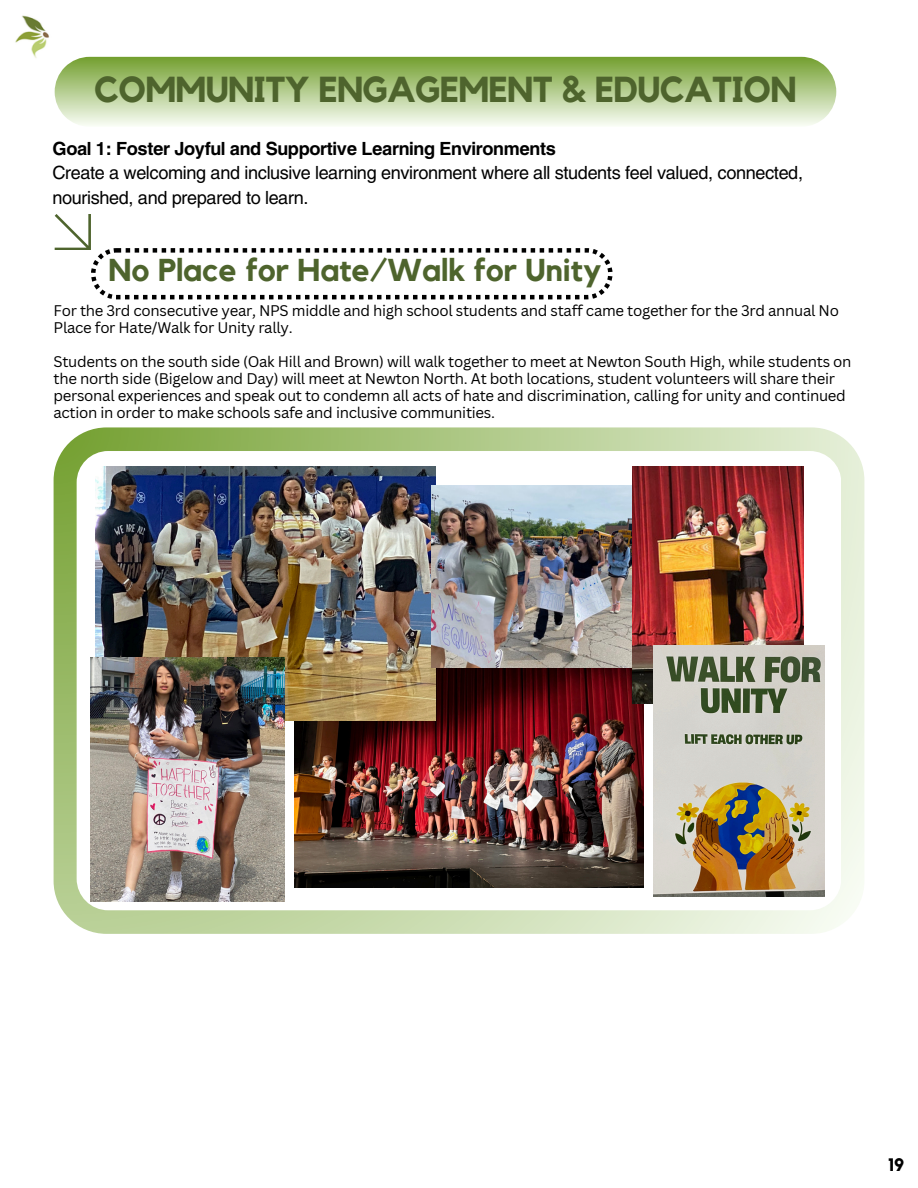
<style>
.page{position:relative;width:918px;height:1188px;background:#fff}
.page>*{position:absolute;margin:0;border:0;box-sizing:border-box;transform-origin:0 0}
.t1{font:700 36px "Kollektif";letter-spacing:-.02em;color:#4e642d}
.t2{font:700 31.5px "Kollektif";color:#4e642d}
.t3{font:18px/24.8px "Helios";letter-spacing:-.02em;color:#000}
.t4{font:700 18px "Kollektif";color:#000}
.t5{font:15px/16.8px "Canva Sans";letter-spacing:-.02em;color:#000}
.s1{font-weight:700}
</style>
<div class="page">
<img style="left:15px;top:15px;width:34px;height:43px">
<svg style="left:55px;top:57px;width:781px;height:69px;background:#b6ce93"></svg>
<svg style="left:55px;top:214px;width:558px;height:85px"></svg>
<svg style="left:54px;top:427px;width:810px;height:507px;background:#c0d5a1"></svg>
<div style="left:77px;top:451px;width:764px;height:459px;background:#fff;border-radius:31px"></div>
<img style="left:295px;top:668px;width:349px;height:220px">
<img style="left:96px;top:467px;width:339px;height:254px">
<img style="left:91px;top:657px;width:193px;height:244px">
<img style="left:431px;top:486px;width:202px;height:182px">
<img style="left:633px;top:467px;width:171px;height:236px">
<img style="left:654px;top:645px;width:171px;height:251px">
<p class="t1" style="left:94px;top:73px;width:704px">COMMUNITY ENGAGEMENT &amp; EDUCATION</p>
<p class="t3" style="left:52px;top:135px;width:752px"><span class="s1">Goal 1: Foster Joyful and Supportive Learning Environments<br></span>Create a welcoming and inclusive learning environment where all students feel valued, connected, nourished, and prepared to learn.</p>
<p class="t2" style="left:108px;top:256px;width:495px">No Place for Hate/Walk for Unity</p>
<p class="t5" style="left:54px;top:302px;width:787px">For the 3rd consecutive year, NPS middle and high school students and staff came together for the 3rd annual No<br>Place for Hate/Walk for Unity rally.</p>
<p class="t5" style="left:54px;top:353px;width:799px">Students on the south side (Oak Hill and Brown) will walk together to meet at Newton South High, while students on the north side (Bigelow and Day) will meet at Newton North. At both locations, student volunteers will share their personal experiences and speak out to condemn all acts of hate and discrimination, calling for unity and continued action in order to make schools safe and inclusive communities.</p>
<p class="t4" style="left:888px;top:1156px;width:18px">19</p>
</div>
